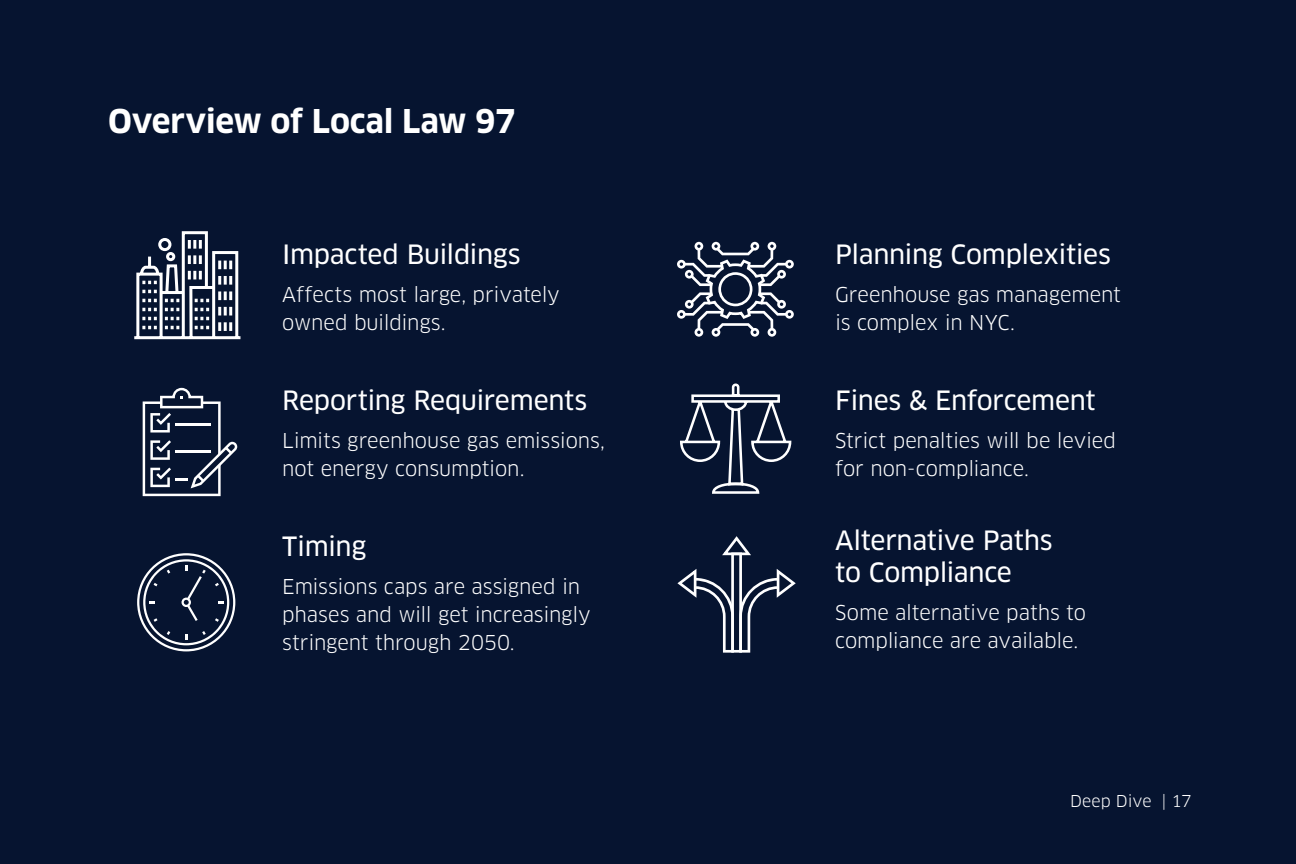
<style>
.page{position:relative;width:1296px;height:864px;background:#061430}
.page>*{position:absolute;margin:0;border:0;box-sizing:border-box;transform-origin:0 0}
.t1{font:700 32px "Clan Pro";letter-spacing:-.01em;color:#fff}
.t2{font:26px/32px "Clan Pro News";letter-spacing:-.015em;color:#fff}
.Body{font:20px/28px "Clan Pro";letter-spacing:-.005em;color:#fff}
.t3{font:16px "Clan OT";letter-spacing:-.005em;color:#fff}
</style>
<div class="page">
<svg style="left:680px;top:383px;width:112px;height:111px"></svg>
<svg style="left:137px;top:553px;width:98px;height:98px"></svg>
<svg style="left:677px;top:242px;width:117px;height:95px"></svg>
<svg style="left:677px;top:536px;width:119px;height:117px"></svg>
<svg style="left:143px;top:388px;width:94px;height:108px"></svg>
<svg style="left:134px;top:231px;width:107px;height:109px"></svg>
<h2 class="t1" style="left:108px;top:103px;width:409px">Overview of Local Law 97</h2>
<h4 class="t2" style="left:282px;top:239px;width:240px">Impacted Buildings</h4>
<p class="Body" style="left:282px;top:281px;width:279px">Affects most large, privately owned buildings.</p>
<h4 class="t2" style="left:282px;top:385px;width:306px">Reporting Requirements</h4>
<p class="Body" style="left:282px;top:427px;width:324px">Limits greenhouse gas emissions, not energy consumption.</p>
<h4 class="t2" style="left:282px;top:531px;width:86px">Timing</h4>
<p class="Body" style="left:282px;top:573px;width:310px">Emissions caps are assigned in phases and will get increasingly stringent through 2050.</p>
<h4 class="t2" style="left:835px;top:239px;width:277px">Planning Complexities</h4>
<p class="Body" style="left:835px;top:281px;width:287px">Greenhouse gas management is complex in NYC.</p>
<h4 class="t2" style="left:835px;top:385px;width:262px">Fines &amp; Enforcement</h4>
<p class="Body" style="left:835px;top:427px;width:282px">Strict penalties will be levied for non-compliance.</p>
<h4 class="t2" style="left:835px;top:525px;width:219px">Alternative Paths to Compliance</h4>
<p class="Body" style="left:835px;top:599px;width:252px">Some alternative paths to compliance are available.</p>
<p class="t3" style="left:1070px;top:792px;width:123px">Deep Dive | 17</p>
</div>
